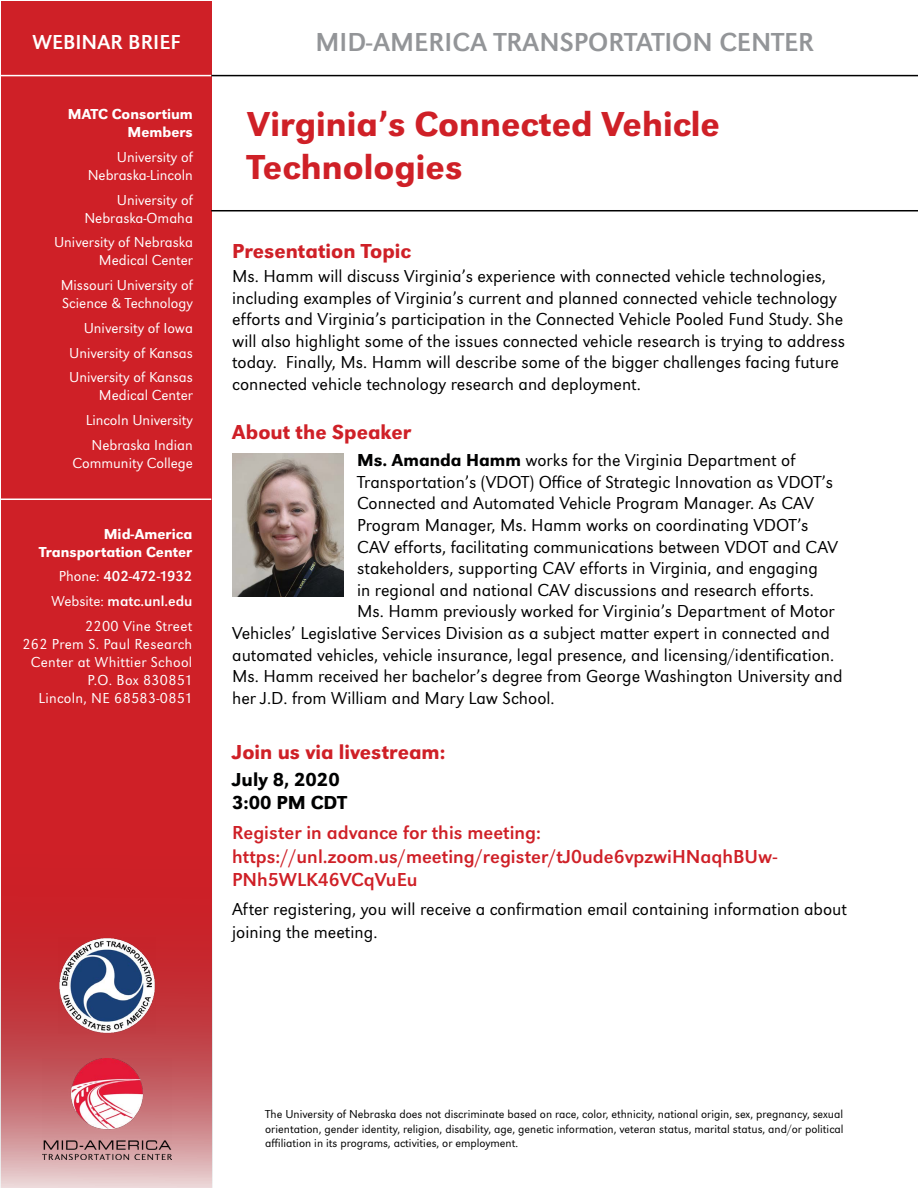
<style>
.page{position:relative;width:918px;height:1188px;background:#fff}
.page>*{position:absolute;margin:0;border:0;box-sizing:border-box;transform-origin:0 0}
.t1{font:500 36px/43.2px "URW Grotesk T";color:#cf2027}
.t2{font:27px "URW Grotesk T";color:#939598}
.t3{font:500 21px "URW Grotesk T";color:#cf2027}
.t4{font:21px "URW Grotesk T";color:#fff}
.t5{font:19.5px/23.4px "URW Grotesk T";color:#cf2027}
.t6{font:500 19.5px/23.4px "URW Grotesk T";color:#000101}
.t7{font:300 18px/21.6px "URW Grotesk T";color:#000101}
.t8{font:300 15px/18px "URW Grotesk T";color:#fff;text-align:right}
.t9{font:300 15px/18px "URW Grotesk T";letter-spacing:.02em;color:#fff;text-align:right}
.t10{font:500 15px/18px "URW Grotesk T";color:#fff;text-align:right}
.t11{font:300 12px/14.4px "URW Grotesk T";color:#000;text-align:justify}
.s1{font-weight:400}
.s2{font-weight:500}
</style>
<div class="page">
<div style="left:1px;top:1px;width:210px;height:1186px;background:#cf2027"></div>
<hr style="left:211px;top:75px;width:707px;height:1px;background:#000">
<hr style="left:211px;top:210px;width:707px;height:1px;background:#000">
<svg style="left:0;top:837px;width:212px;height:351px"></svg>
<img style="left:42px;top:1058px;width:129px;height:102px">
<img style="left:58px;top:937px;width:97px;height:97px">
<hr style="left:0;top:75px;width:211px;height:1px;background:#fff">
<hr style="left:0;top:499px;width:211px;height:1px;background:#fff">
<img style="left:232px;top:454px;width:112px;height:143px">
<p class="t4" style="left:32px;top:30px;width:149px">WEBINAR BRIEF</p>
<h2 class="t2" style="left:316px;top:27px;width:500px">MID-AMERICA TRANSPORTATION CENTER</h2>
<p class="t10" style="left:68px;top:105px;width:127px">MATC Consortium<br>Members</p>
<p class="t8" style="left:88px;top:148px;width:107px">University of<br>Nebraska-Lincoln</p>
<p class="t8" style="left:84px;top:191px;width:110px">University of<br>Nebraska-Omaha</p>
<p class="t8" style="left:54px;top:233px;width:140px">University of Nebraska<br>Medical Center</p>
<p class="t8" style="left:61px;top:276px;width:134px;text-align:left">Missouri University of<br>Science &amp; Technology</p>
<p class="t8" style="left:69px;top:316px;width:125px;line-height:24.8px;text-align:justify;text-indent:15px">University of Iowa University of Kansas University of Kansas</p>
<p class="t8" style="left:86px;top:383px;width:109px;line-height:24.8px">Medical Center<br>Lincoln University<br>Nebraska Indian</p>
<p class="t8" style="left:73px;top:454px;width:122px">Community College</p>
<p class="t10" style="left:39px;top:524px;width:155px">Mid-America<br>Transportation Center</p>
<p class="t9" style="left:52px;top:564px;width:142px;line-height:24.8px">Phone: <span class="s1">402-472-1932<br></span>Website: <span class="s1">matc.unl.edu<br></span>2200 Vine Street</p>
<p class="t9" style="left:23px;top:635px;width:171px">262 Prem S. Paul Research<br>Center at Whittier School<br>P.O. Box 830851<br>Lincoln, NE 68583-0851</p>
<h1 class="t1" style="left:247px;top:102px;width:474px">Virginia’s Connected Vehicle<br>Technologies</h1>
<p class="t3" style="left:232px;top:239px;width:181px">Presentation Topic</p>
<p class="t7" style="left:232px;top:265px;width:614px">Ms. Hamm will discuss Virginia’s experience with connected vehicle technologies, including examples of Virginia’s current and planned connected vehicle technology efforts and Virginia’s participation in the Connected Vehicle Pooled Fund Study. She will also highlight some of the issues connected vehicle research is trying to address today. Finally, Ms. Hamm will describe some of the bigger challenges facing future connected vehicle technology research and deployment.</p>
<p class="t3" style="left:232px;top:420px;width:180px">About the Speaker</p>
<p class="t7" style="left:357px;top:449px;width:440px"><span class="s2">Ms. Amanda Hamm</span> works for the Virginia Department of</p>
<p class="t7" style="left:357px;top:471px;width:477px">Transportation’s (VDOT) Office of Strategic Innovation as VDOT’s</p>
<p class="t7" style="left:357px;top:493px;width:458px">Connected and Automated Vehicle Program Manager. As CAV</p>
<p class="t7" style="left:357px;top:514px;width:453px">Program Manager, Ms. Hamm works on coordinating VDOT’s</p>
<p class="t7" style="left:357px;top:536px;width:482px">CAV efforts, facilitating communications between VDOT and CAV</p>
<p class="t7" style="left:357px;top:557px;width:462px">stakeholders, supporting CAV efforts in Virginia, and engaging</p>
<p class="t7" style="left:357px;top:579px;width:458px">in regional and national CAV discussions and research efforts.</p>
<p class="t7" style="left:357px;top:601px;width:479px">Ms. Hamm previously worked for Virginia’s Department of Motor</p>
<p class="t7" style="left:232px;top:622px;width:599px">Vehicles’ Legislative Services Division as a subject matter expert in connected and</p>
<p class="t7" style="left:232px;top:644px;width:604px">automated vehicles, vehicle insurance, legal presence, and licensing/identification.</p>
<p class="t7" style="left:232px;top:665px;width:612px">Ms. Hamm received her bachelor’s degree from George Washington University and</p>
<p class="t7" style="left:232px;top:687px;width:324px">her J.D. from William and Mary Law School.</p>
<p class="t3" style="left:232px;top:740px;width:215px">Join us via livestream:</p>
<p class="t6" style="left:232px;top:768px;width:116px">July 8, 2020<br>3:00 PM CDT</p>
<p class="t5" style="left:232px;top:821px;width:547px">Register in advance for this meeting: https://unl.zoom.us/meeting/register/tJ0ude6vpzwiHNaqhBUw-<br>PNh5WLK46VCqVuEu</p>
<p class="t7" style="left:232px;top:897px;width:616px;line-height:23.4px">After registering, you will receive a confirmation email containing information about joining the meeting.</p>
<p class="t11" style="left:265px;top:1107px;width:580px">The University of Nebraska does not discriminate based on race, color, ethnicity, national origin, sex, pregnancy, sexual orientation, gender identity, religion, disability, age, genetic information, veteran status, marital status, and/or political affiliation in its programs, activities, or employment.</p>
</div>
